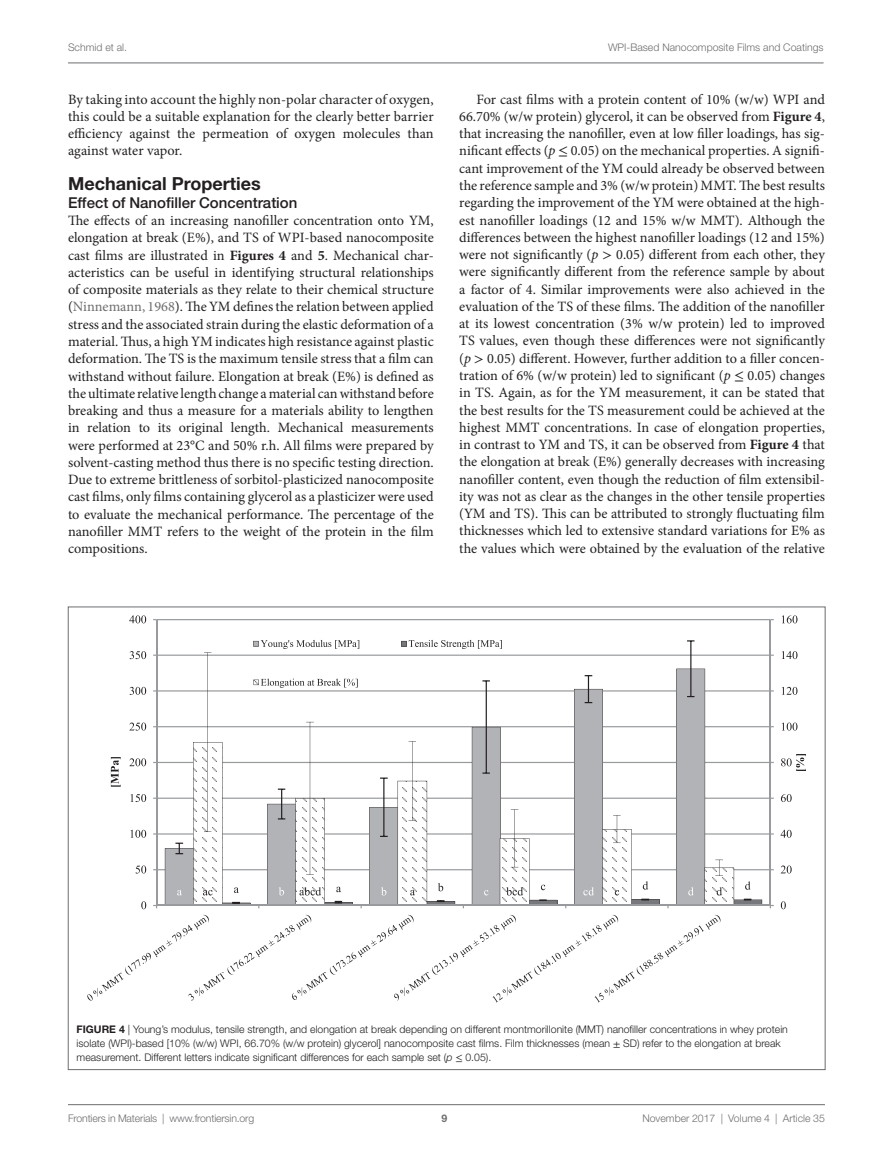
<style>
.page{position:relative;width:893px;height:1170px;background:#fff}
.page>*{position:absolute;margin:0;border:0;box-sizing:border-box;transform-origin:0 0}
.t1{font:700 18px "Helvetica Neue LT Std";color:#231f20}
.t2{font:500 15px "Helvetica Neue LT Std";color:#231f20}
.t3{font:14.25px/17.2px "Minion Pro";color:#231f20;text-align:justify}
.t4{font:300 10.5px/14.2px "Helvetica Neue LT Std";color:#231f20}
.t5{font:300 10.5px "Helvetica Neue LT Std";color:#6c6d70}
.t6{font:700 10.5px "Helvetica Neue LT Std";color:#6c6d70}
.s1{font-weight:700}
.s2{color:#6c6d70}
.s3{font-style:italic}
.s4{font-family:"STIX General"}
.s5{font-family:"STIX General";font-weight:400}
</style>
<div class="page">
<hr style="left:157px;top:869px;width:613px;height:1px;background:#989a9d">
<hr style="left:157px;top:833px;width:613px;height:1px;background:#989a9d">
<hr style="left:157px;top:797px;width:613px;height:1px;background:#989a9d">
<hr style="left:157px;top:761px;width:613px;height:2px;background:#989a9d">
<hr style="left:157px;top:726px;width:613px;height:1px;background:#989a9d">
<hr style="left:157px;top:690px;width:613px;height:1px;background:#989a9d">
<hr style="left:157px;top:654px;width:613px;height:1px;background:#989a9d">
<hr style="left:157px;top:619px;width:613px;height:1px;background:#989a9d">
<svg style="left:734px;top:898px;width:28px;height:6px"></svg>
<hr style="left:770px;top:619px;width:1px;height:286px;background:#989a9d">
<hr style="left:156px;top:619px;width:1px;height:286px;background:#989a9d">
<hr style="left:157px;top:904px;width:613px;height:2px;background:#989a9d">
<svg style="left:745px;top:881px;width:6px;height:8px"></svg>
<svg style="left:781px;top:901px;width:5px;height:8px"></svg>
<svg style="left:781px;top:865px;width:11px;height:8px"></svg>
<svg style="left:781px;top:829px;width:11px;height:8px"></svg>
<svg style="left:781px;top:794px;width:11px;height:8px"></svg>
<svg style="left:782px;top:722px;width:15px;height:8px"></svg>
<svg style="left:782px;top:686px;width:15px;height:8px"></svg>
<svg style="left:782px;top:651px;width:15px;height:8px"></svg>
<svg style="left:782px;top:615px;width:15px;height:8px"></svg>
<svg style="left:129px;top:615px;width:17px;height:8px"></svg>
<svg style="left:781px;top:754px;width:25px;height:16px"></svg>
<svg style="left:87px;top:640px;width:636px;height:362px"></svg>
<hr style="left:68px;top:1104px;width:757px;height:1px;background:#6c6d70">
<hr style="left:68px;top:63px;width:755px;height:1px;background:#6c6d70">
<p class="t5" style="left:68px;top:41px;width:61px">Schmid et al.</p>
<p class="t5" style="left:608px;top:41px;width:217px">WPI-Based Nanocomposite Films and Coatings</p>
<p class="t3" style="left:68px;top:90px;width:367px">By taking into account the highly non-polar character of oxygen, this could be a suitable explanation for the clearly better barrier efficiency against the permeation of oxygen molecules than against water vapor.</p>
<p class="t1" style="left:68px;top:172px;width:194px">Mechanical Properties</p>
<p class="t2" style="left:68px;top:193px;width:231px">Effect of Nanofiller Concentration</p>
<p class="t3" style="left:68px;top:212px;width:367px">The effects of an increasing nanofiller concentration onto YM, elongation at break (E%), and TS of WPI-based nanocomposite cast films are illustrated in <span class="s1">Figures 4</span> and <span class="s1">5</span>. Mechanical char&shy;acteristics can be useful in identifying structural relationships of composite materials as they relate to their chemical structure (<span class="s2">Ninnemann, 1968</span>). The YM defines the relation between applied stress and the associated strain during the elastic deformation of a material. Thus, a high YM indicates high resistance against plastic deformation. The TS is the maximum tensile stress that a film can withstand without failure. Elongation at break (E%) is defined as the ultimate relative length change a material can withstand before breaking and thus a measure for a materials ability to lengthen in relation to its original length. Mechanical measurements were performed at 23°C and 50% r.h. All films were prepared by solvent-casting method thus there is no specific testing direction.<br>Due to extreme brittleness of sorbitol-plasticized nanocomposite cast films, only films containing glycerol as a plasticizer were used to evaluate the mechanical performance. The percentage of the nanofiller MMT refers to the weight of the protein in the film compositions.</p>
<p class="t3" style="left:459px;top:91px;width:367px;text-indent:17px">For cast films with a protein content of 10% (w/w) WPI and 66.70% (w/w protein) glycerol, it can be observed from <span class="s1">Figure 4</span>, that increasing the nanofiller, even at low filler loadings, has sig&shy;nificant effects (<span class="s3">p</span> <span class="s4">≤</span> 0.05) on the mechanical properties. A signifi&shy;cant improvement of the YM could already be observed between the reference sample and 3% (w/w protein) MMT. The best results regarding the improvement of the YM were obtained at the high&shy;est nanofiller loadings (12 and 15% w/w MMT). Although the differences between the highest nanofiller loadings (12 and 15%) were not significantly (<span class="s3">p</span> <span class="s4">&gt;</span> 0.05) different from each other, they were significantly different from the reference sample by about a factor of 4. Similar improvements were also achieved in the evaluation of the TS of these films. The addition of the nanofiller at its lowest concentration (3% w/w protein) led to improved TS values, even though these differences were not significantly (<span class="s3">p</span> <span class="s4">&gt;</span> 0.05) different. However, further addition to a filler concen&shy;tration of 6% (w/w protein) led to significant (<span class="s3">p</span> <span class="s4">≤</span> 0.05) changes in TS. Again, as for the YM measurement, it can be stated that the best results for the TS measurement could be achieved at the highest MMT concentrations. In case of elongation properties, in contrast to YM and TS, it can be observed from <span class="s1">Figure 4</span> that the elongation at break (E%) generally decreases with increasing nanofiller content, even though the reduction of film extensibil&shy;ity was not as clear as the changes in the other tensile properties (YM and TS). This can be attributed to strongly fluctuating film thicknesses which led to extensive standard variations for E% as the values which were obtained by the evaluation of the relative</p>
<p class="t4" style="left:77px;top:1021px;width:713px"><span class="s1">Figure 4</span> | Young’s modulus, tensile strength, and elongation at break depending on different montmorillonite (MMT) nanofiller concentrations in whey protein isolate (WPI)-based [10% (w/w) WPI, 66.70% (w/w protein) glycerol] nanocomposite cast films. Film thicknesses (mean <span class="s5">±</span> SD) refer to the elongation at break measurement. Different letters indicate significant differences for each sample set (<span class="s3">p</span> <span class="s5">≤</span> 0.05).</p>
<p class="t5" style="left:68px;top:1111px;width:188px">Frontiers in Materials | www.frontiersin.org</p>
<p class="t5" style="left:642px;top:1111px;width:184px">November 2017 | Volume 4 | Article 35</p>
<p class="t6" style="left:441px;top:1111px;width:7px">9</p>
</div>
